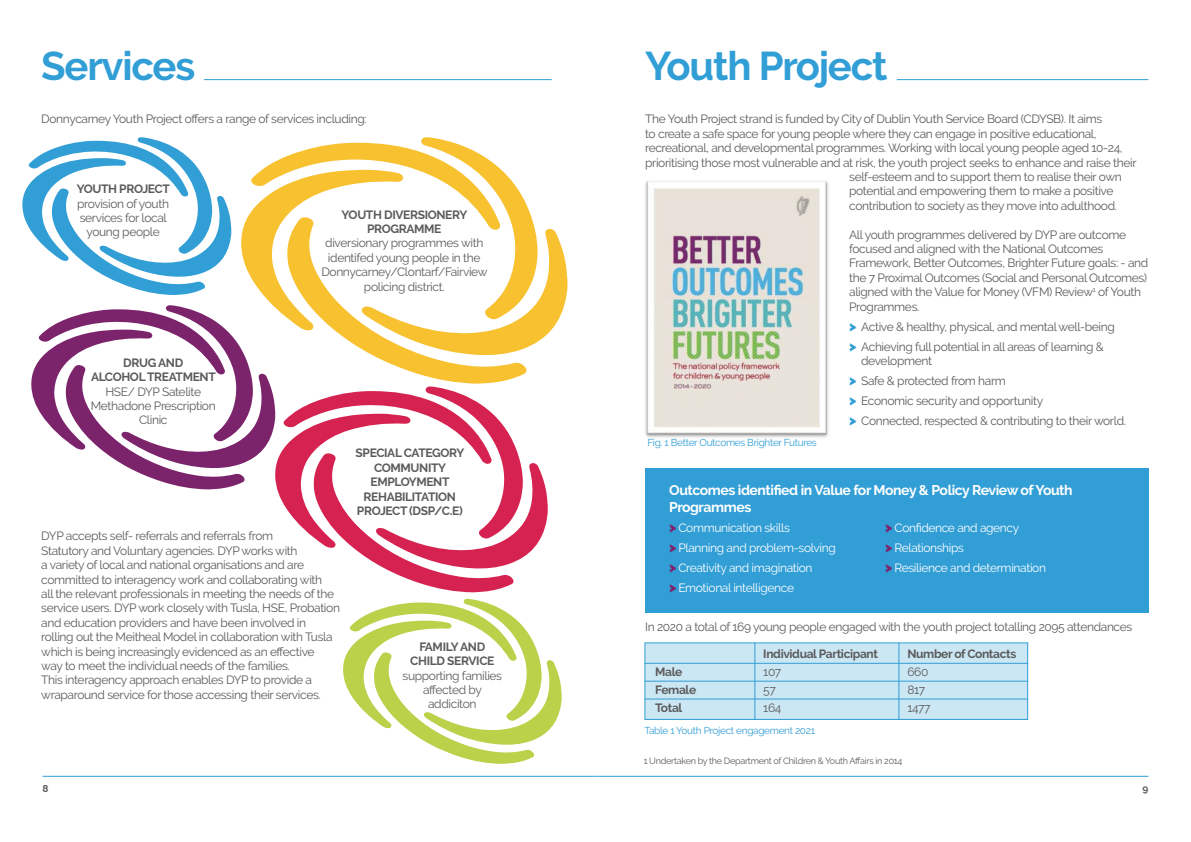
<style>
.page{position:relative;width:1191px;height:842px;background:#fff}
.page>*{position:absolute;margin:0;border:0;box-sizing:border-box;transform-origin:0 0}
.t1{font:700 40px "Raleway";letter-spacing:-.03em;color:#319ed6}
.t2{font:700 14px/16.8px "Raleway";letter-spacing:-.03em;color:#fff}
.t3{font:12px/14.4px "Raleway";letter-spacing:-.03em;color:#5b5b5b;text-align:center}
.t4{font:700 12px/14.4px "Raleway";letter-spacing:-.03em;color:#5b5b5b;text-align:center}
.t5{font:12px "Raleway";letter-spacing:-.03em;color:#fff}
.t6{font:10px "Raleway";letter-spacing:-.03em;color:#319ed6}
.t7{font:700 10px "Raleway";color:#5b5b5b}
.t8{font:9px "Raleway";letter-spacing:-.03em;color:#5b5b5b}
.s1{font-weight:900;font-size:14px;color:#319ed6}
.s2{font-weight:900;font-size:14px;color:#7b246b}
</style>
<div class="page">
<hr style="left:43px;top:776px;width:552px;height:1px;background:#319ed6">
<hr style="left:595px;top:776px;width:553px;height:1px;background:#319ed6">
<hr style="left:204px;top:79px;width:347px;height:1px;background:#319ed6">
<svg style="left:22px;top:137px;width:545px;height:455px"></svg>
<svg style="left:343px;top:599px;width:218px;height:165px"></svg>
<img style="left:645px;top:181px;width:184px;height:257px">
<hr style="left:896px;top:79px;width:252px;height:1px;background:#319ed6">
<div style="left:645px;top:468px;width:503px;height:144px;background:#319ed6"></div>
<div style="left:645px;top:643px;width:382px;height:76px;background:#cce7f4"></div>
<div style="left:644px;top:642px;width:384px;height:78px;border:1px solid #319ed6"></div>
<hr style="left:644px;top:681px;width:384px;height:1px;background:#319ed6">
<hr style="left:644px;top:699px;width:384px;height:1px;background:#319ed6">
<hr style="left:754px;top:642px;width:1px;height:78px;background:#319ed6">
<hr style="left:898px;top:642px;width:1px;height:78px;background:#319ed6">
<hr style="left:644px;top:663px;width:384px;height:1px;background:#319ed6">
<h1 class="t1" style="left:41px;top:43px;width:155px">Services</h1>
<p class="t3" style="left:41px;top:112px;width:327px">Donnycarney Youth Project offers a range of services including:</p>
<p class="t4" style="left:77px;top:182px;width:94px">YOUTH PROJECT</p>
<p class="t3" style="left:77px;top:196px;width:93px">provision of youth services for local young people</p>
<p class="t4" style="left:342px;top:207px;width:127px">YOUTH DIVERSIONERY<br>PROGRAMME</p>
<p class="t3" style="left:321px;top:236px;width:168px">diversionary programmes with identifed young people in the<br>Donnycarney/Clontarf/Fairview policing district.</p>
<p class="t4" style="left:91px;top:355px;width:126px">DRUG AND<br>ALCOHOL TREATMENT</p>
<p class="t3" style="left:91px;top:384px;width:126px">HSE/ DYP Satelite<br>Methadone Prescription<br>Clinic</p>
<p class="t3" style="left:41px;top:529px;width:300px;text-align:left">DYP accepts self- referrals and referrals from<br>Statutory and Voluntary agencies. DYP works with<br>a variety of local and national organisations and are committed to interagency work and collaborating with<br>all the relevant professionals in meeting the needs of the service users. DYP work closely with Tusla, HSE, Probation and education providers and have been involved in rolling out the Meitheal Model in collaboration with Tusla which is being increasingly evidenced as an effective<br>way to meet the individual needs of the families.<br>This interagency approach enables DYP to provide a wraparound service for those accessing their services.</p>
<p class="t4" style="left:355px;top:446px;width:110px">SPECIAL CATEGORY<br>COMMUNITY<br>EMPLOYMENT<br>REHABILITATION<br>PROJECT (DSP/C.E)</p>
<p class="t4" style="left:410px;top:639px;width:86px">FAMILY AND<br>CHILD SERVICE</p>
<p class="t3" style="left:402px;top:668px;width:101px">supporting families affected by addiciton</p>
<h1 class="t1" style="left:645px;top:43px;width:244px">Youth Project</h1>
<p class="t3" style="left:645px;top:112px;width:459px">The Youth Project strand is funded by City of Dublin Youth Service Board (CDYSB). It aims</p>
<p class="t3" style="left:645px;top:126px;width:453px">to create a safe space for young people where they can engage in positive educational,</p>
<p class="t3" style="left:645px;top:141px;width:479px">recreational, and developmental programmes. Working with local young people aged 10-24,</p>
<p class="t3" style="left:645px;top:155px;width:493px">prioritising those most vulnerable and at risk, the youth project seeks to enhance and raise their</p>
<p class="t3" style="left:849px;top:169px;width:274px">self-esteem and to support them to realise their own</p>
<p class="t3" style="left:849px;top:184px;width:266px">potential and empowering them to make a positive</p>
<p class="t3" style="left:849px;top:198px;width:269px">contribution to society as they move into adulthood.</p>
<p class="t3" style="left:849px;top:227px;width:301px;text-align:left">All youth programmes delivered by DYP are outcome focused and aligned with the National Outcomes Framework, Better Outcomes, Brighter Future goals: - and the 7 Proximal Outcomes (Social and Personal Outcomes) aligned with the Value for Money (VFM) Review<sup>1</sup> of Youth Programmes.</p>
<p class="t3" style="left:849px;top:316px;width:267px;line-height:20px;text-align:left"><span class="s1">&gt;</span> Active &amp; healthy, physical, and mental well-being <span class="s1">&gt;</span> Achieving full potential in all areas of learning &amp;</p>
<p class="t3" style="left:849px;top:351px;width:278px;line-height:20px;text-align:left;text-indent:12px">development<br><span class="s1">&gt;</span> Safe &amp; protected from harm<br><span class="s1">&gt;</span> Economic security and opportunity<br><span class="s1">&gt;</span> Connected, respected &amp; contributing to their world.</p>
<p class="t6" style="left:647px;top:436px;width:171px">Fig. 1 Better Outcomes Brighter Futures</p>
<p class="t2" style="left:669px;top:482px;width:405px">Outcomes identified in Value for Money &amp; Policy Review of Youth<br>Programmes</p>
<p class="t5" style="left:669px;top:521px;width:122px"><span class="s2">&gt;</span> Communication skills</p>
<p class="t5" style="left:885px;top:521px;width:135px"><span class="s2">&gt;</span> Confidence and agency</p>
<p class="t5" style="left:669px;top:541px;width:168px"><span class="s2">&gt;</span> Planning and problem-solving</p>
<p class="t5" style="left:885px;top:541px;width:80px"><span class="s2">&gt;</span> Relationships</p>
<p class="t5" style="left:669px;top:561px;width:145px"><span class="s2">&gt;</span> Creativity and imagination</p>
<p class="t5" style="left:885px;top:561px;width:162px"><span class="s2">&gt;</span> Resilience and determination</p>
<p class="t5" style="left:669px;top:581px;width:126px"><span class="s2">&gt;</span> Emotional intelligence</p>
<p class="t3" style="left:645px;top:619px;width:489px">In 2020 a total of 169 young people engaged with the youth project totalling 2095 attendances</p>
<p class="t4" style="left:763px;top:647px;width:116px">Individual Participant</p>
<p class="t4" style="left:907px;top:647px;width:110px">Number of Contacts</p>
<p class="t4" style="left:655px;top:665px;width:29px">Male</p>
<p class="t3" style="left:763px;top:664px;width:19px">107</p>
<p class="t3" style="left:907px;top:664px;width:23px">660</p>
<p class="t4" style="left:655px;top:683px;width:42px">Female</p>
<p class="t3" style="left:763px;top:682px;width:14px">57</p>
<p class="t3" style="left:907px;top:682px;width:19px">817</p>
<p class="t4" style="left:655px;top:701px;width:29px">Total</p>
<p class="t3" style="left:763px;top:700px;width:20px">164</p>
<p class="t3" style="left:907px;top:700px;width:25px">1477</p>
<p class="t6" style="left:644px;top:725px;width:172px">Table 1 Youth Project engagement 2021</p>
<p class="t8" style="left:643px;top:755px;width:260px">1 Undertaken by the Department of Children &amp; Youth Affairs in 2014</p>
<p class="t7" style="left:43px;top:783px;width:8px">8</p>
<p class="t7" style="left:1142px;top:783px;width:7px">9</p>
</div>
